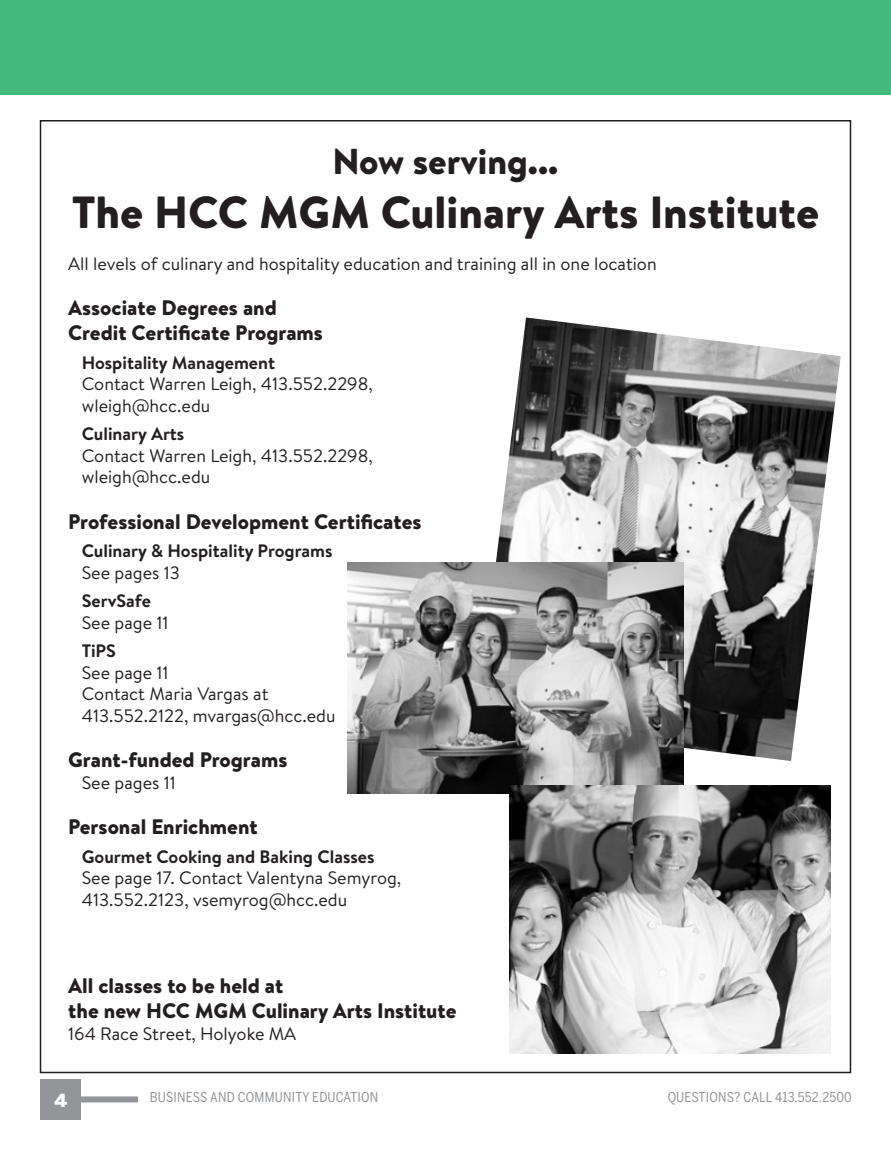
<style>
.page{position:relative;width:891px;height:1161px;background:#fff}
.page>*{position:absolute;margin:0;border:0;box-sizing:border-box;transform-origin:0 0}
.t1{font:900 45px "Brandon Text";color:#231f20}
.t2{font:900 36px "Brandon Text";color:#231f20}
.t3{font:900 21px/25.2px "Brandon Text";color:#231f20}
.t4{font:18px/21.6px "Brandon Text";color:#231f20}
.t5{font:700 18px "Brandon Text";color:#231f20}
.t6{font:900 18px "Benton Sans";color:#fff}
.t7{font:13.5px "Benton Sans Cond";letter-spacing:.015em;color:#939598}
</style>
<div class="page">
<div style="left:40px;top:1096px;width:98px;height:6px;background:#939598"></div>
<div style="left:40px;top:1079px;width:41px;height:41px;background:#939598"></div>
<img style="left:476px;top:317px;width:365px;height:444px">
<img style="left:347px;top:563px;width:336px;height:231px">
<img style="left:510px;top:786px;width:320px;height:267px">
<div style="left:0;top:0;width:891px;height:94px;background:#44b97e"></div>
<p class="t2" style="left:333px;top:136px;width:227px">Now serving...</p>
<p class="t1" style="left:72px;top:180px;width:749px">The HCC MGM Culinary Arts Institute</p>
<p class="t4" style="left:68px;top:252px;width:590px">All levels of culinary and hospitality education and training all in one location</p>
<p class="t3" style="left:68px;top:295px;width:256px">Associate Degrees and<br>Credit Certificate Programs</p>
<p class="t5" style="left:82px;top:350px;width:195px">Hospitality Management</p>
<p class="t4" style="left:82px;top:373px;width:293px">Contact Warren Leigh, 413.552.2298, wleigh@hcc.edu</p>
<p class="t5" style="left:82px;top:421px;width:104px">Culinary Arts</p>
<p class="t4" style="left:82px;top:444px;width:293px">Contact Warren Leigh, 413.552.2298, wleigh@hcc.edu</p>
<p class="t3" style="left:68px;top:508px;width:355px">Professional Development Certificates</p>
<p class="t5" style="left:82px;top:538px;width:252px">Culinary &amp; Hospitality Programs</p>
<p class="t4" style="left:82px;top:561px;width:100px">See pages 13</p>
<p class="t5" style="left:82px;top:588px;width:71px">ServSafe</p>
<p class="t4" style="left:82px;top:611px;width:88px">See page 11</p>
<p class="t5" style="left:82px;top:638px;width:36px">TiPS</p>
<p class="t4" style="left:82px;top:661px;width:88px">See page 11</p>
<p class="t4" style="left:82px;top:683px;width:255px">Contact Maria Vargas at<br>413.552.2122, mvargas@hcc.edu</p>
<p class="t3" style="left:68px;top:747px;width:221px">Grant-funded Programs</p>
<p class="t4" style="left:82px;top:771px;width:96px">See pages 11</p>
<p class="t3" style="left:68px;top:814px;width:191px">Personal Enrichment</p>
<p class="t5" style="left:82px;top:844px;width:294px">Gourmet Cooking and Baking Classes</p>
<p class="t4" style="left:82px;top:867px;width:321px">See page 17. Contact Valentyna Semyrog,<br>413.552.2123, vsemyrog@hcc.edu</p>
<p class="t3" style="left:68px;top:973px;width:390px">All classes to be held at<br>the new HCC MGM Culinary Arts Institute</p>
<p class="t4" style="left:68px;top:1022px;width:230px">164 Race Street, Holyoke MA</p>
<p class="t6" style="left:54px;top:1089px;width:14px">4</p>
<p class="t7" style="left:150px;top:1089px;width:230px">BUSINESS AND COMMUNITY EDUCATION</p>
<p class="t7" style="left:668px;top:1089px;width:186px">QUESTIONS? CALL 413.552.2500</p>
</div>
